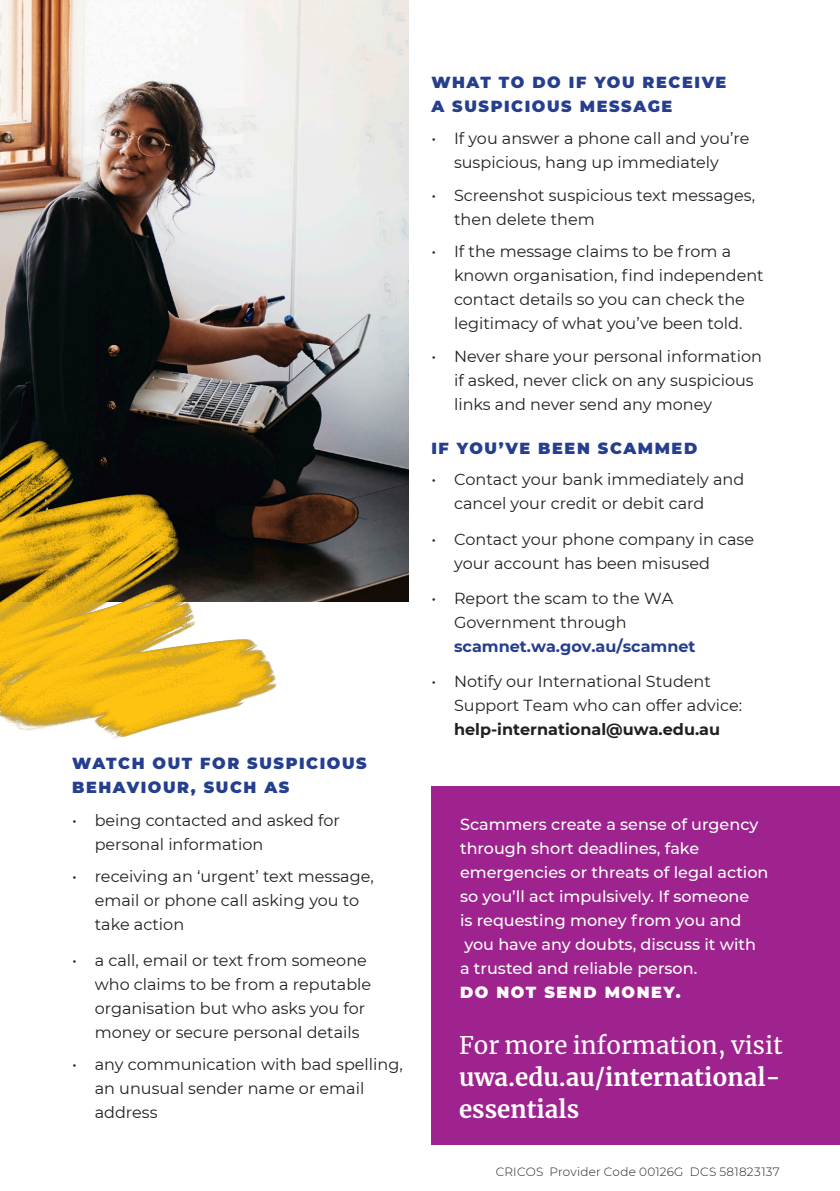
<style>
.page{position:relative;width:840px;height:1191px;background:#fff}
.page>*{position:absolute;margin:0;border:0;box-sizing:border-box;transform-origin:0 0}
.Body{font:700 24px/32px "Merriweather";color:#fff;text-align:justify}
.t1{font:16px/24px "Montserrat";color:#231f20}
.Body-2{font:500 16px/24px "Montserrat";color:#fff}
.Body-3{font:900 16px/24px "Montserrat";letter-spacing:.1em;color:#253f8e}
.Subheading_3__10pt{font:300 12px "Montserrat";letter-spacing:.02em;color:#231f20}
.s1{font-weight:700;color:#253f8e}
.s2{font-weight:700}
.s3{font-weight:900}
.s4{font-weight:400}
</style>
<div class="page">
<img style="left:0;top:0;width:408px;height:601px">
<div style="left:431px;top:786px;width:408px;height:358px;background:#9f238e"></div>
<img style="left:0;top:376px;width:311px;height:365px">
<p class="Body-3" style="left:72px;top:750px;width:296px">WATCH OUT FOR SUSPICIOUS<br>BEHAVIOUR, SUCH AS</p>
<p class="t1" style="left:95px;top:807px;width:246px;text-indent:-23px">• being contacted and asked for personal information</p>
<p class="t1" style="left:95px;top:864px;width:280px;text-indent:-23px">• receiving an ‘urgent’ text message, email or phone call asking you to take action</p>
<p class="t1" style="left:95px;top:947px;width:278px;text-indent:-23px">• a call, email or text from someone who claims to be from a reputable organisation but who asks you for money or secure personal details</p>
<p class="t1" style="left:95px;top:1052px;width:309px;text-indent:-23px">• any communication with bad spelling, an unusual sender name or email address</p>
<p class="Body-3" style="left:431px;top:69px;width:296px">WHAT TO DO IF YOU RECEIVE<br>A SUSPICIOUS MESSAGE</p>
<p class="t1" style="left:431px;top:126px;width:319px;text-align:center">• If you answer a phone call and you’re suspicious, hang up immediately</p>
<p class="t1" style="left:454px;top:182px;width:302px;text-indent:-23px">• Screenshot suspicious text messages, then delete them</p>
<p class="t1" style="left:454px;top:239px;width:311px;text-indent:-23px">• If the message claims to be from a known organisation, find independent contact details so you can check the legitimacy of what you’ve been told.</p>
<p class="t1" style="left:454px;top:343px;width:309px;text-indent:-23px">• Never share your personal information if asked, never click on any suspicious links and never send any money</p>
<p class="Body-3" style="left:431px;top:435px;width:267px">IF YOU’VE BEEN SCAMMED</p>
<p class="t1" style="left:454px;top:467px;width:291px;text-indent:-23px">• Contact your bank immediately and cancel your credit or debit card</p>
<p class="t1" style="left:454px;top:526px;width:301px;text-indent:-23px">• Contact your phone company in case your account has been misused</p>
<p class="t1" style="left:454px;top:586px;width:243px;text-indent:-23px">• Report the scam to the WA<br>Government through <span class="s1">scamnet.wa.gov.au/scamnet</span></p>
<p class="t1" style="left:454px;top:669px;width:289px;text-indent:-23px">• Notify our International Student<br>Support Team who can offer advice: <span class="s2">help-international@uwa.edu.au</span></p>
<p class="Body-2" style="left:460px;top:811px;width:310px">Scammers create a sense of urgency through short deadlines, fake emergencies or threats of legal action so you’ll act impulsively. If someone<br>is requesting money from you and you have any doubts, discuss it with<br>a trusted and reliable person.<br><span class="s3">DO NOT SEND MONEY.</span></p>
<p class="Body" style="left:459px;top:1028px;width:325px"><span class="s4">For more information, visit </span>uwa.edu.au/international&shy;essentials</p>
<p class="Subheading_3__10pt" style="left:495px;top:1163px;width:285px">CRICOS Provider Code 00126G DCS 581823137</p>
</div>
